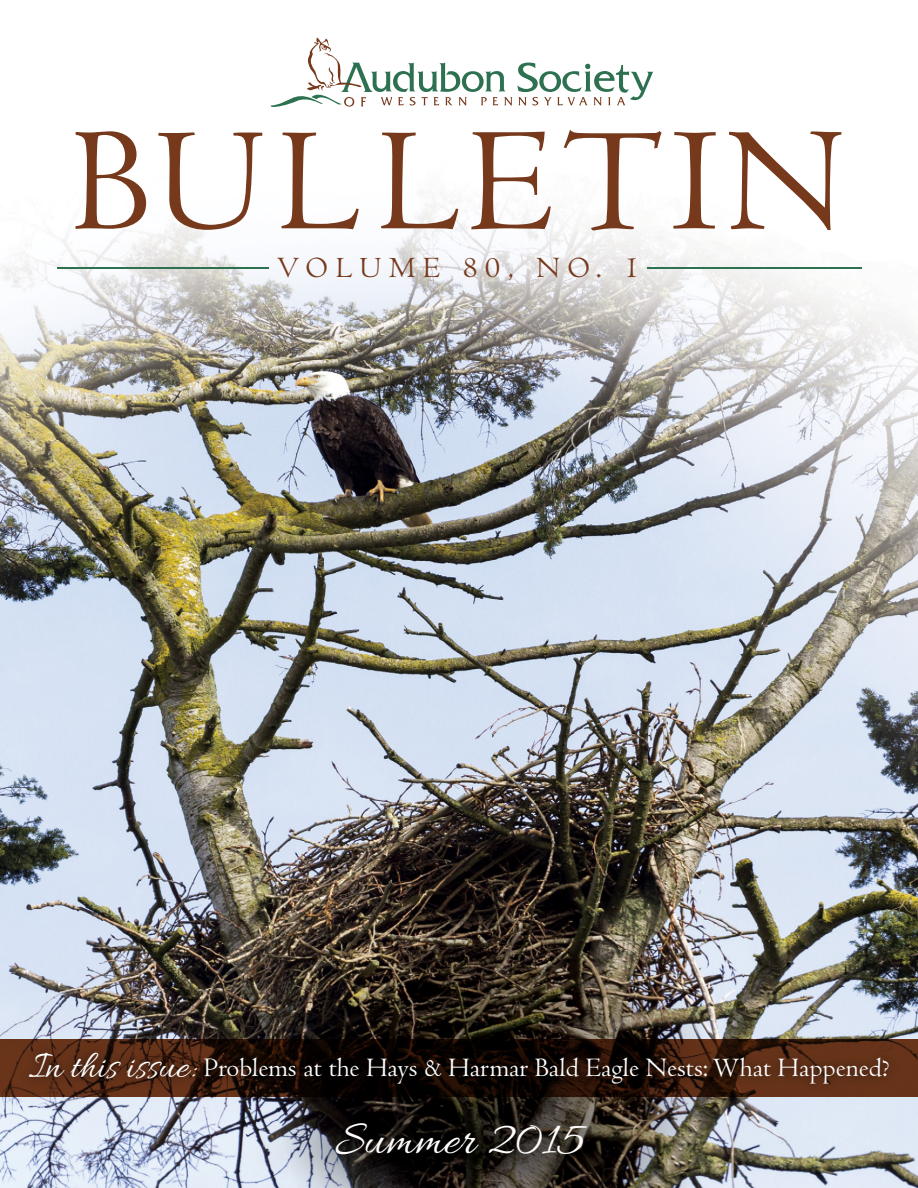
<style>
.page{position:relative;width:918px;height:1188px;background:#fff}
.page>*{position:absolute;margin:0;border:0;box-sizing:border-box;transform-origin:0 0}
.t1{font:152.55px "Centaur";letter-spacing:.05em;color:#76391b}
.t2{font:49.35px "Allura";color:#fff}
.t3{font:30.45px "Centaur";letter-spacing:.25em;color:#76391b}
.t4{font:27.45px "Centaur";color:#fff}
.s1{font-family:"Allura";font-size:39.3px}
</style>
<div class="page">
<img style="left:0;top:198px;width:918px;height:990px">
<svg style="left:0;top:1040px;width:918px;height:57px;background:#633118"></svg>
<img style="left:14px;top:1031px;width:891px;height:78px">
<hr style="left:57px;top:267px;width:211px;height:2px;background:#2d7150">
<hr style="left:648px;top:267px;width:214px;height:2px;background:#2d7150">
<svg style="left:270px;top:37px;width:383px;height:70px"></svg>
<img style="left:244px;top:1100px;width:674px;height:88px">
<h1 class="t1" style="left:72px;top:98px;width:774px">BULLETIN</h1>
<p class="t3" style="left:277px;top:251px;width:364px">VOLUME 80, NO. 1</p>
<p class="t4" style="left:29px;top:1053px;width:862px"><span class="s1">In this issue:</span> Problems at the Hays &amp; Harmar Bald Eagle Nests: What Happened?</p>
<h2 class="t2" style="left:335px;top:1112px;width:251px">Summer 2015</h2>
</div>
